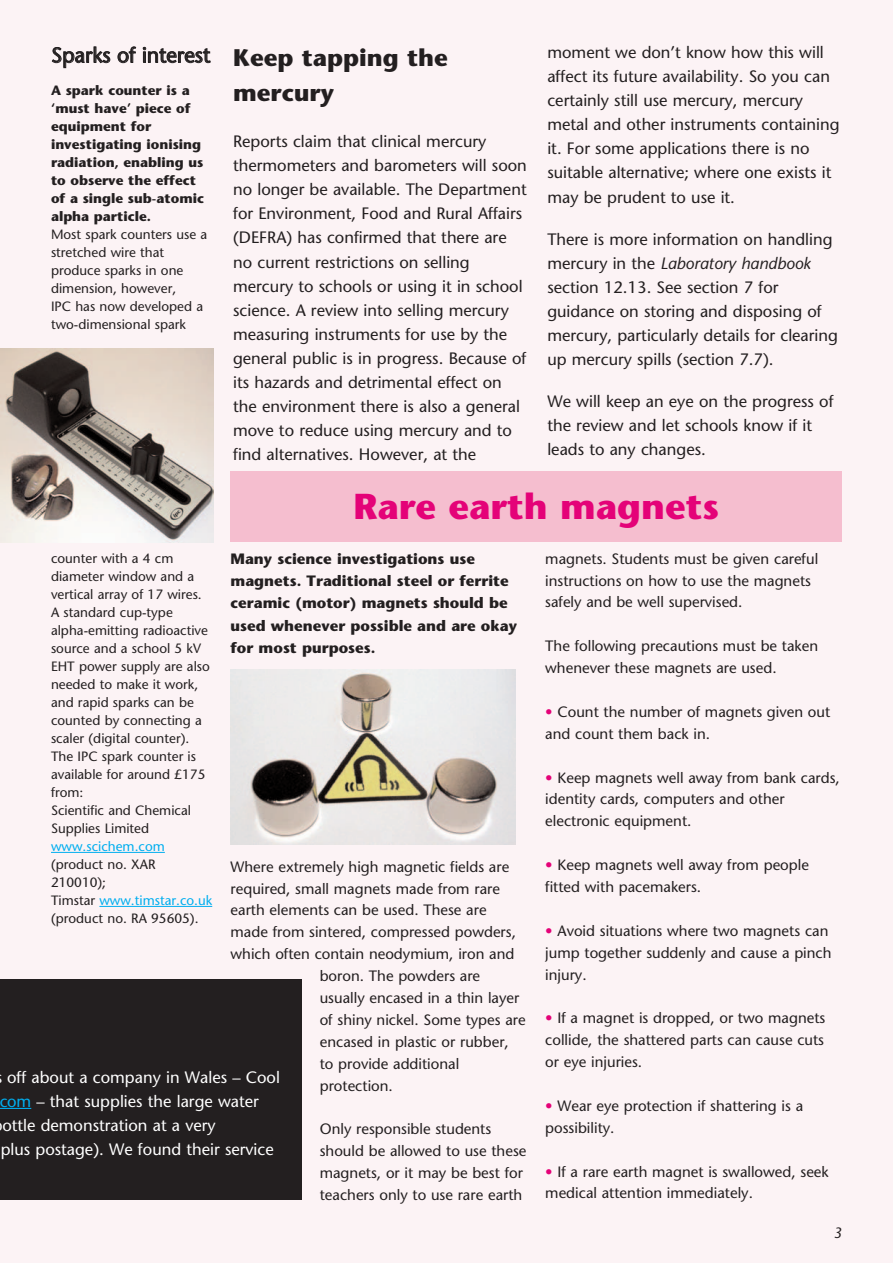
<style>
.page{position:relative;width:893px;height:1263px;background:#fff}
.page>*{position:absolute;margin:0;border:0;box-sizing:border-box;transform-origin:0 0}
.t1{font:700 36px "GFSTONE";color:#e40278}
.t2{font:700 24px/35.5px "GFSTONE";color:#231f20}
.t3{font:21px "GFSTONE";color:#231f20}
.t4{font:16.5px/24px "GFSTONE";color:#231f20}
.t5{font:16.5px/24px "GFSTONE";color:#fff}
.t6{font:15px/21.9px "GFSTONE";color:#231f20}
.t7{font:700 15px/22.2px "GFSTONE";color:#231f20}
.t8{font:italic 15px "GFSTONE";color:#231f20}
.t9{font:13.5px/18px "GFSTONE";color:#231f20}
.t10{font:700 13.5px/18px "GFSTONE";color:#231f20}
.t11{font:13.5px "GFSTONE";color:#00aeef}
.s1{font-style:italic}
.s2{color:#00aeef}
.s3{color:#e40278}
</style>
<div class="page">
<div style="left:1px;top:0;width:892px;height:1263px;background:#fcf3f5"></div>
<div style="left:0;top:979px;width:302px;height:220px;background:#231f20"></div>
<hr style="left:0;top:1108px;width:31px;height:1px;background:#00aeef">
<hr style="left:51px;top:852px;width:114px;height:1px;background:#00aeef">
<hr style="left:99px;top:906px;width:113px;height:1px;background:#00aeef">
<div style="left:231px;top:471px;width:611px;height:70px;background:#f5becf"></div>
<img style="left:0;top:348px;width:214px;height:194px">
<img style="left:231px;top:669px;width:284px;height:175px">
<h3 class="t3" style="left:51px;top:42px;width:160px">Sparks of interest</h3>
<p class="t10" style="left:51px;top:81px;width:155px">A spark counter is a ‘must have’ piece of equipment for investigating ionising radiation, enabling us to observe the effect of a single sub-atomic alpha particle.</p>
<p class="t9" style="left:51px;top:225px;width:158px">Most spark counters use a stretched wire that produce sparks in one dimension, however,<br>IPC has now developed a two-dimensional spark</p>
<h2 class="t2" style="left:233px;top:39px;width:216px">Keep tapping the mercury</h2>
<p class="t4" style="left:233px;top:129px;width:295px">Reports claim that clinical mercury thermometers and barometers will soon no longer be available. The Department for Environment, Food and Rural Affairs (DEFRA) has confirmed that there are no current restrictions on selling mercury to schools or using it in school science. A review into selling mercury measuring instruments for use by the general public is in progress. Because of its hazards and detrimental effect on the environment there is also a general move to reduce using mercury and to find alternatives. However, at the</p>
<p class="t4" style="left:547px;top:40px;width:294px">moment we don’t know how this will affect its future availability. So you can certainly still use mercury, mercury metal and other instruments containing it. For some applications there is no suitable alternative; where one exists it may be prudent to use it.</p>
<p class="t4" style="left:547px;top:227px;width:292px">There is more information on handling mercury in the <span class="s1">Laboratory handbook </span>section 12.13. See section 7 for guidance on storing and disposing of mercury, particularly details for clearing up mercury spills (section 7.7).</p>
<p class="t4" style="left:547px;top:389px;width:288px">We will keep an eye on the progress of the review and let schools know if it leads to any changes.</p>
<h1 class="t1" style="left:354px;top:484px;width:367px">Rare earth magnets</h1>
<p class="t7" style="left:231px;top:547px;width:288px">Many science investigations use magnets. Traditional steel or ferrite ceramic (motor) magnets should be used whenever possible and are okay for most purposes.</p>
<p class="t9" style="left:51px;top:549px;width:160px">counter with a 4 cm diameter window and a vertical array of 17 wires.<br>A standard cup-type alpha-emitting radioactive source and a school 5 kV<br>EHT power supply are also needed to make it work, and rapid sparks can be counted by connecting a scaler (digital counter).<br>The IPC spark counter is available for around £175 from:<br>Scientific and Chemical<br>Supplies Limited</p>
<p class="t11" style="left:51px;top:838px;width:115px">www.scichem.com</p>
<p class="t9" style="left:51px;top:855px;width:163px">(product no. XAR<br>210010);<br>Timstar <span class="s2">www.timstar.co.uk </span>(product no. RA 95605).</p>
<p class="t6" style="left:231px;top:855px;width:280px">Where extremely high magnetic fields are</p>
<p class="t6" style="left:231px;top:877px;width:271px">required, small magnets made from rare</p>
<p class="t6" style="left:231px;top:899px;width:258px">earth elements can be used. These are</p>
<p class="t6" style="left:231px;top:921px;width:287px">made from sintered, compressed powders,</p>
<p class="t6" style="left:231px;top:943px;width:285px">which often contain neodymium, iron and</p>
<p class="t6" style="left:320px;top:965px;width:162px">boron. The powders are</p>
<p class="t6" style="left:320px;top:987px;width:201px">usually encased in a thin layer</p>
<p class="t6" style="left:320px;top:1008px;width:208px">of shiny nickel. Some types are</p>
<p class="t6" style="left:320px;top:1030px;width:191px">encased in plastic or rubber,</p>
<p class="t6" style="left:320px;top:1052px;width:141px">to provide additional</p>
<p class="t6" style="left:320px;top:1074px;width:75px">protection.</p>
<p class="t6" style="left:320px;top:1118px;width:208px">Only responsible students should be allowed to use these magnets, or it may be best for teachers only to use rare earth</p>
<p class="t5" style="left:-1px;top:1065px;width:282px;text-indent:8px">off about a company in Wales – Cool <span class="s2">com</span> – that supplies the large water ottle demonstration at a very<br>plus postage). We found their service</p>
<p class="t6" style="left:545px;top:547px;width:274px">magnets. Students must be given careful instructions on how to use the magnets safely and be well supervised.</p>
<p class="t6" style="left:545px;top:635px;width:274px">The following precautions must be taken whenever these magnets are used.</p>
<p class="t6" style="left:545px;top:700px;width:286px"><span class="s3">•</span> Count the number of magnets given out and count them back in.</p>
<p class="t6" style="left:545px;top:766px;width:296px"><span class="s3">•</span> Keep magnets well away from bank cards, identity cards, computers and other electronic equipment.</p>
<p class="t6" style="left:545px;top:854px;width:265px"><span class="s3">•</span> Keep magnets well away from people fitted with pacemakers.</p>
<p class="t6" style="left:545px;top:919px;width:288px"><span class="s3">•</span> Avoid situations where two magnets can jump together suddenly and cause a pinch injury.</p>
<p class="t6" style="left:545px;top:1007px;width:282px;text-align:justify"><span class="s3">•</span> If a magnet is dropped, or two magnets collide, the shattered parts can cause cuts or eye injuries.</p>
<p class="t6" style="left:545px;top:1094px;width:259px"><span class="s3">•</span> Wear eye protection if shattering is a possibility.</p>
<p class="t6" style="left:545px;top:1160px;width:285px"><span class="s3">•</span> If a rare earth magnet is swallowed, seek medical attention immediately.</p>
<p class="t8" style="left:833px;top:1224px;width:10px">3</p>
</div>
